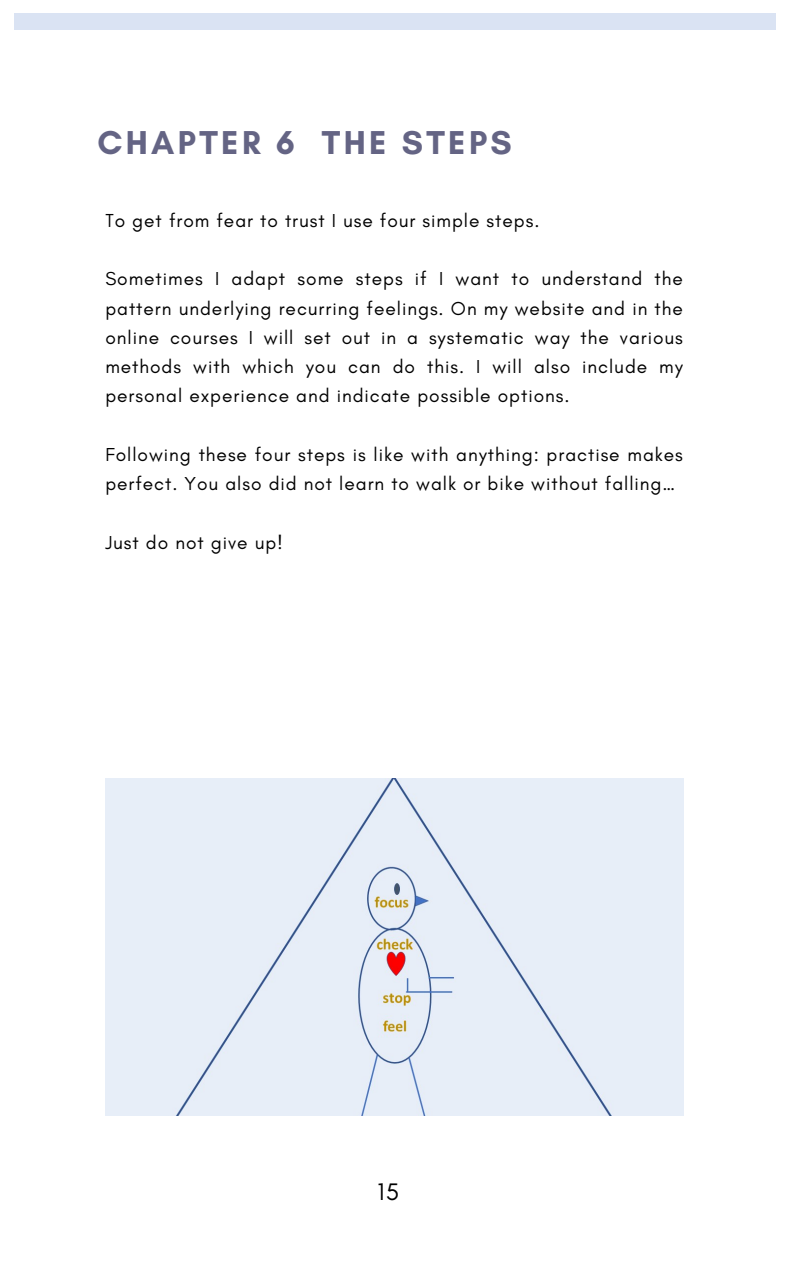
<style>
.page{position:relative;width:794px;height:1266px;background:#fff}
.page>*{position:absolute;margin:0;border:0;box-sizing:border-box;transform-origin:0 0}
.t1{font:700 33.67px "Glacial Indifference";letter-spacing:.1em;color:#646484}
.t2{font:24.38px "Glacial Indifference";color:#000}
.t3{font:19.12px/29.2px "Glacial Indifference";letter-spacing:.05em;color:#000;text-align:justify}
</style>
<div class="page">
<div style="left:15px;top:14px;width:760px;height:16px;background:#dae3f3"></div>
<div style="left:105px;top:778px;width:578px;height:337px;background:#e7eef8"></div>
<p class="t1" style="left:97px;top:122px;width:415px">CHAPTER 6 THE STEPS</p>
<h1 class="t3" style="left:105px;top:206px;width:435px">To get from fear to trust I use four simple steps.</h1>
<p class="t3" style="left:105px;top:264px;width:578px">Sometimes I adapt some steps if I want to understand the pattern underlying recurring feelings. On my website and in the online courses I will set out in a systematic way the various methods with which you can do this. I will also include my personal experience and indicate possible options.</p>
<p class="t3" style="left:105px;top:440px;width:578px">Following these four steps is like with anything: practise makes perfect. You also did not learn to walk or bike without falling…</p>
<p class="t3" style="left:105px;top:527px;width:179px">Just do not give up!</p>
<p class="t2" style="left:377px;top:1176px;width:23px">15</p>
</div>
